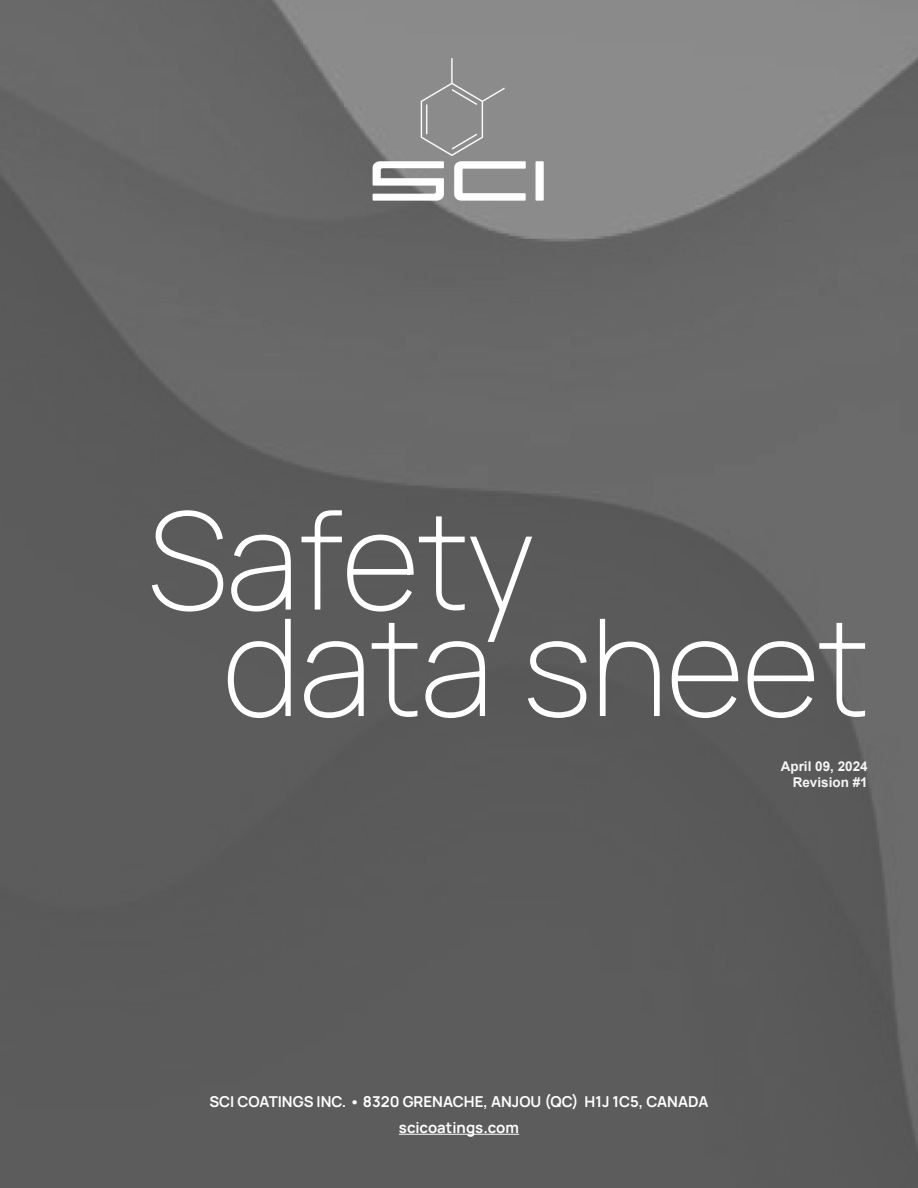
<style>
.page{position:relative;width:918px;height:1188px;background:#fff}
.page>*{position:absolute;margin:0;border:0;box-sizing:border-box;transform-origin:0 0}
.t1{font:135px/106.5px "Manrope";letter-spacing:-.01em;color:#fff}
.t2{font:200 15px/26.7px "Manrope";color:#fff;text-align:center}
.t3{font:700 13.5px/16.2px "Arial";color:#f6f6f6;text-align:right}
</style>
<div class="page">
<img style="left:0;top:0;width:918px;height:1188px">
<img style="left:367px;top:58px;width:184px;height:144px">
<hr style="left:399px;top:1134px;width:120px;height:1px;background:#fff">
<h1 class="t1" style="left:222px;top:502px;width:648px;text-indent:-75px">Safety<br>data sheet</h1>
<p class="t3" style="left:781px;top:758px;width:89px">April 09, 2024<br>Revision #1</p>
<p class="t2" style="left:209px;top:1087px;width:501px">SCI COATINGS INC. • 8320 GRENACHE, ANJOU (QC) H1J 1C5, CANADA scicoatings.com</p>
</div>
